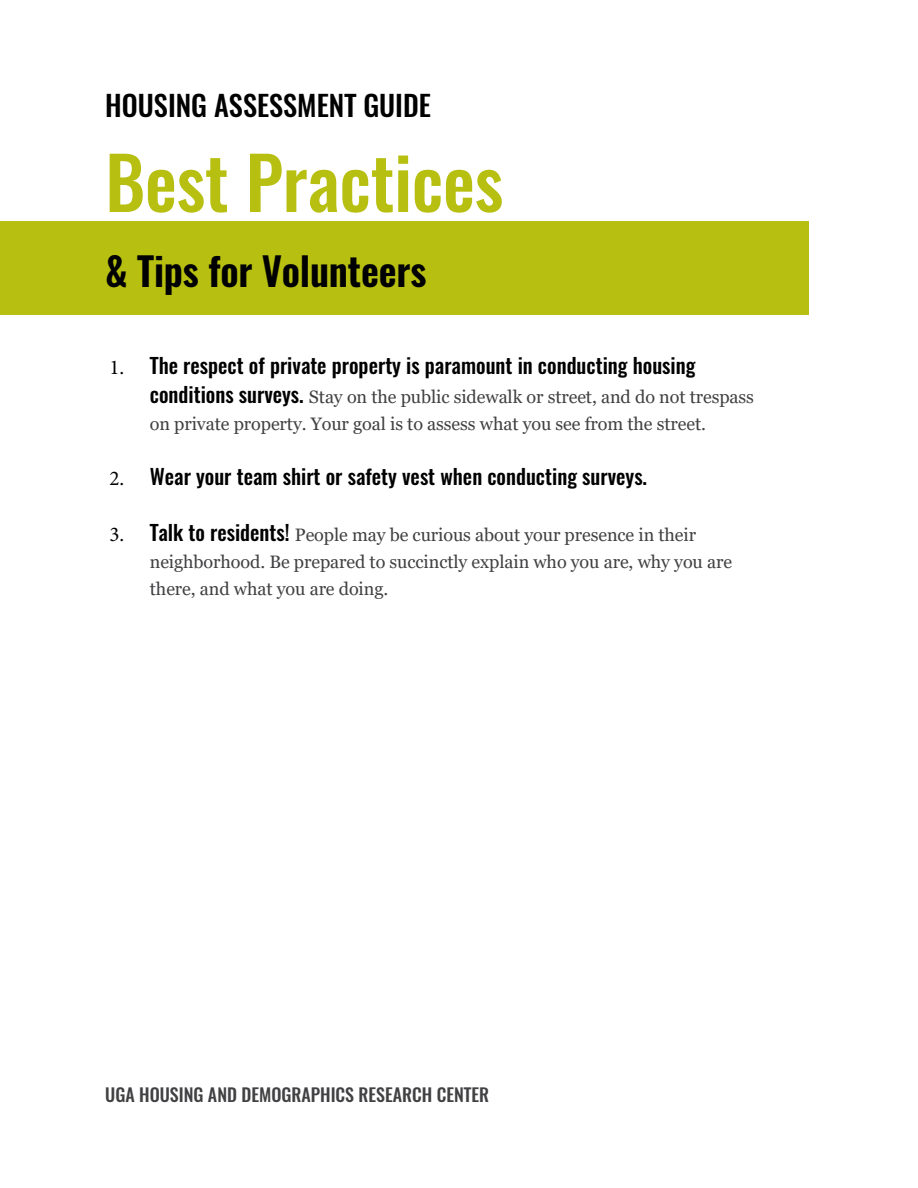
<style>
.page{position:relative;width:918px;height:1188px;background:#fff}
.page>*{position:absolute;margin:0;border:0;box-sizing:border-box;transform-origin:0 0}
.t1{font:500 72px "Oswald";letter-spacing:-.005em;color:#b7bf10}
.t2{font:600 39px "Oswald";letter-spacing:-.005em;color:#000}
.t3{font:500 28.5px "Oswald";color:#000}
.t4{font:500 21px "Oswald";color:#000}
.t5{font:18px/27px "Georgia";letter-spacing:-.005em;color:#414042}
.t6{font:500 18px "Oswald";color:#414042}
.s1{font-family:"Minion Pro";font-weight:400}
.s2{font-family:"Oswald";font-weight:500;font-size:21px;color:#000}
.s3{font-family:"Minion Pro";font-size:21px;color:#000}
</style>
<div class="page">
<div style="left:0;top:222px;width:809px;height:93px;background:#b7bf10"></div>
<h3 class="t3" style="left:105px;top:86px;width:327px">HOUSING ASSESSMENT GUIDE</h3>
<h1 class="t1" style="left:105px;top:132px;width:399px">Best Practices</h1>
<h2 class="t2" style="left:105px;top:244px;width:323px">&amp; Tips for Volunteers</h2>
<p class="t4" style="left:109px;top:351px;width:588px"><span class="s1">1.</span> The respect of private property is paramount in conducting housing</p>
<p class="t5" style="left:150px;top:383px;width:606px"><span class="s2">conditions surveys.</span> Stay on the public sidewalk or street, and do not trespass on private property. Your goal is to assess what you see from the street.</p>
<p class="t4" style="left:109px;top:462px;width:539px"><span class="s1">2.</span> Wear your team shirt or safety vest when conducting surveys.</p>
<p class="t5" style="left:150px;top:521px;width:584px;text-indent:-40px"><span class="s3">3.</span> <span class="s2">Talk to residents!</span> People may be curious about your presence in their neighborhood. Be prepared to succinctly explain who you are, why you are there, and what you are doing.</p>
<p class="t6" style="left:105px;top:1083px;width:385px">UGA HOUSING AND DEMOGRAPHICS RESEARCH CENTER</p>
</div>
